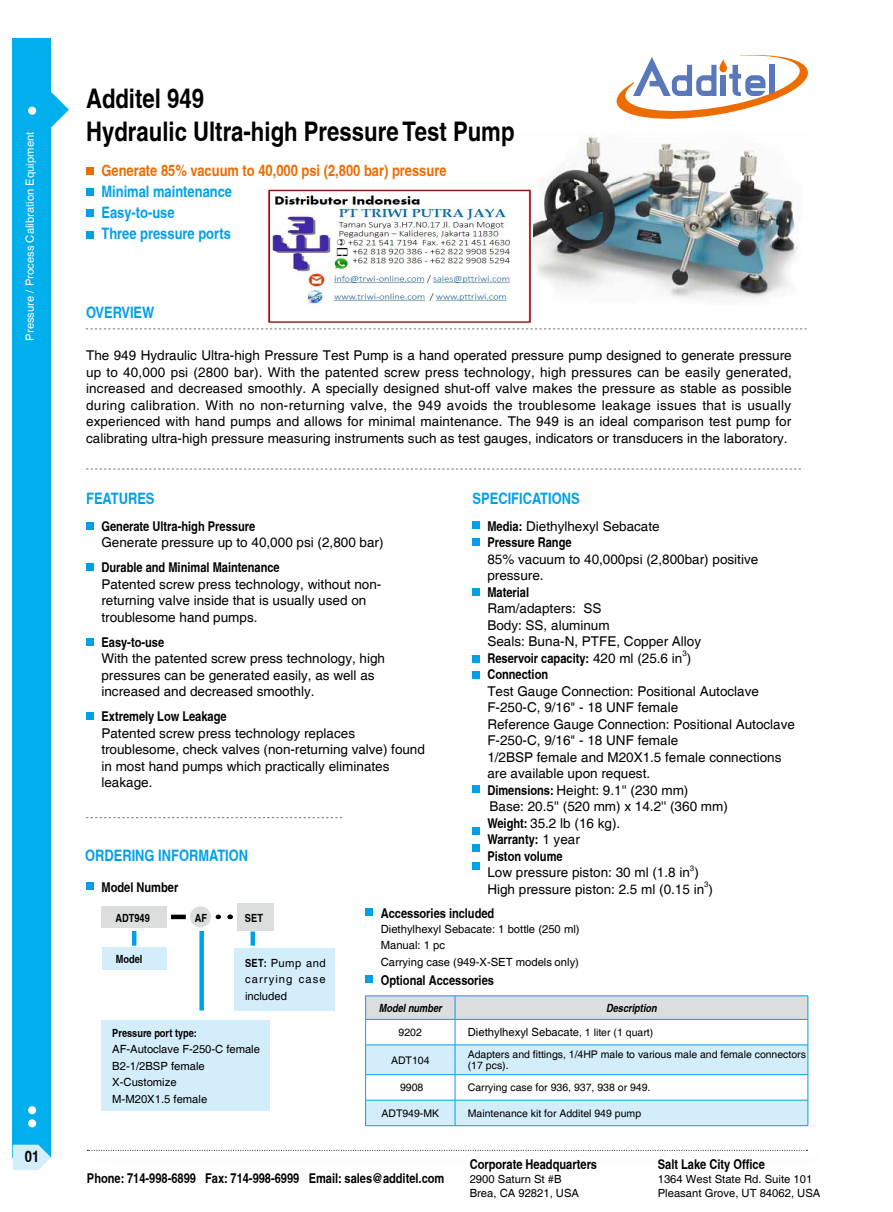
<style>
.page{position:relative;width:893px;height:1212px;background:#fff}
.page>*{position:absolute;margin:0;border:0;box-sizing:border-box;transform-origin:0 0}
.t1{font:700 condensed 27px "Helvetica";color:#000}
.t2{font:700 condensed 15.75px/21px "Helvetica";color:#00a0e9}
.t3{font:700 condensed 15.75px "Helvetica";color:#ed6c00}
.t4{font:700 condensed 15.75px "Helvetica";color:#000}
.t5{font:13.5px/16.5px "Helvetica";color:#000}
.t6{font:700 condensed 13.5px "Helvetica";color:#000}
.t7{font:11.25px/16.5px "Helvetica";color:#000}
.t8{font:11.25px "Helvetica";color:#fff}
.t9{font:700 condensed 11.25px "Helvetica";color:#000}
.t10{font:italic 700 condensed 11.25px "Helvetica";color:#000}
.t11{font:10.5px/10.5px "Helvetica";color:#000}
.t12{font:7.8px "Helvetica";color:#000}
.s1{font-weight:700;font-stretch:condensed}
.s2{font-size:10.5px}
</style>
<div class="page">
<div style="left:13px;top:38px;width:38px;height:1119px;background:#00afec"></div>
<svg style="left:51px;top:92px;width:18px;height:36px"></svg>
<svg style="left:616px;top:55px;width:192px;height:64px"></svg>
<div style="left:28px;top:107px;width:8px;height:8px;background:#fff;border-radius:50%"></div>
<div style="left:28px;top:1119px;width:8px;height:8px;background:#fff;border-radius:50%"></div>
<div style="left:28px;top:1106px;width:8px;height:8px;background:#fff;border-radius:50%"></div>
<svg style="left:13px;top:1145px;width:38px;height:25px"></svg>
<svg style="left:87px;top:1150px;width:720px;height:1px"></svg>
<svg style="left:86px;top:329px;width:721px;height:1px"></svg>
<svg style="left:86px;top:817px;width:256px;height:1px"></svg>
<div style="left:86px;top:522px;width:7px;height:7px;background:#00a0e9"></div>
<div style="left:472px;top:521px;width:8px;height:7px;background:#00a0e9"></div>
<div style="left:86px;top:563px;width:7px;height:8px;background:#00a0e9"></div>
<div style="left:472px;top:538px;width:8px;height:7px;background:#00a0e9"></div>
<div style="left:472px;top:588px;width:8px;height:8px;background:#00a0e9"></div>
<div style="left:86px;top:639px;width:7px;height:7px;background:#00a0e9"></div>
<div style="left:472px;top:671px;width:8px;height:7px;background:#00a0e9"></div>
<div style="left:472px;top:655px;width:8px;height:8px;background:#00a0e9"></div>
<div style="left:86px;top:713px;width:7px;height:7px;background:#00a0e9"></div>
<div style="left:472px;top:785px;width:8px;height:8px;background:#00a0e9"></div>
<div style="left:472px;top:828px;width:8px;height:7px;background:#00a0e9"></div>
<div style="left:472px;top:845px;width:8px;height:7px;background:#00a0e9"></div>
<div style="left:472px;top:862px;width:8px;height:7px;background:#00a0e9"></div>
<div style="left:102px;top:948px;width:64px;height:22px;background:#d3edfb"></div>
<div style="left:102px;top:1020px;width:168px;height:90px;background:#d3edfb"></div>
<div style="left:190px;top:906px;width:21px;height:21px;background:#dcdddd;border-radius:50%"></div>
<div style="left:102px;top:906px;width:65px;height:22px;background:#dcdddd"></div>
<div style="left:86px;top:882px;width:7px;height:7px;background:#00a0e9"></div>
<div style="left:365px;top:909px;width:8px;height:7px;background:#00a0e9"></div>
<hr style="left:132px;top:931px;width:4px;height:15px;background:#00a0e9">
<div style="left:199px;top:931px;width:5px;height:79px;background:#00a0e9"></div>
<hr style="left:171px;top:915px;width:15px;height:4px;background:#000">
<hr style="left:365px;top:995px;width:90px;height:1px;background:#00a0e9">
<hr style="left:455px;top:995px;width:353px;height:1px;background:#00a0e9">
<svg style="left:365px;top:996px;width:444px;height:130px"></svg>
<hr style="left:365px;top:1125px;width:90px;height:1px;background:#00a0e9">
<hr style="left:455px;top:1125px;width:353px;height:1px;background:#00a0e9">
<div style="left:365px;top:975px;width:8px;height:7px;background:#00a0e9"></div>
<svg style="left:86px;top:469px;width:715px;height:1px"></svg>
<div style="left:86px;top:167px;width:7px;height:7px;background:#ed6c00"></div>
<div style="left:86px;top:188px;width:7px;height:7px;background:#00a0e9"></div>
<div style="left:86px;top:210px;width:7px;height:7px;background:#00a0e9"></div>
<div style="left:86px;top:231px;width:7px;height:7px;background:#00a0e9"></div>
<img style="left:533px;top:137px;width:265px;height:162px">
<div style="left:237px;top:903px;width:36px;height:27px;background:#dcdddd"></div>
<svg style="left:218px;top:914px;width:13px;height:5px"></svg>
<hr style="left:251px;top:931px;width:4px;height:15px;background:#00a0e9">
<div style="left:234px;top:948px;width:101px;height:62px;background:#d3edfb"></div>
<img style="left:267px;top:189px;width:265px;height:135px">
<h1 class="t1" style="left:86px;top:82px;width:119px">Additel 949</h1>
<p class="t8" style="left:23px;top:341px;width:210px;rotate:-90deg">Pressure / Process Calibration Equipment</p>
<h1 class="t1" style="left:86px;top:115px;width:430px">Hydraulic Ultra-high Pressure Test Pump</h1>
<p class="t3" style="left:101px;top:161px;width:347px">Generate 85% vacuum to 40,000 psi (2,800 bar) pressure</p>
<p class="t2" style="left:101px;top:181px;width:132px">Minimal maintenance<br>Easy-to-use<br>Three pressure ports</p>
<p class="t2" style="left:86px;top:302px;width:70px">OVERVIEW</p>
<p class="t5" style="left:86px;top:348px;width:707px;text-align:justify">The 949 Hydraulic Ultra-high Pressure Test Pump is a hand operated pressure pump designed to generate pressure up to 40,000 psi (2800 bar). With the patented screw press technology, high pressures can be easily generated, increased and decreased smoothly. A specially designed shut-off valve makes the pressure as stable as possible during calibration. With no non-returning valve, the 949 avoids the troublesome leakage issues that is usually experienced with hand pumps and allows for minimal maintenance. The 949 is an ideal comparison test pump for calibrating ultra-high pressure measuring instruments such as test gauges, indicators or transducers in the laboratory.</p>
<p class="t2" style="left:86px;top:487px;width:70px">FEATURES</p>
<p class="t2" style="left:472px;top:487px;width:109px">SPECIFICATIONS</p>
<p class="t6" style="left:101px;top:518px;width:155px">Generate Ultra-high Pressure</p>
<p class="t5" style="left:101px;top:535px;width:284px">Generate pressure up to 40,000 psi (2,800 bar)</p>
<p class="t6" style="left:101px;top:559px;width:180px">Durable and Minimal Maintenance</p>
<p class="t5" style="left:101px;top:576px;width:281px">Patented screw press technology, without non&shy;returning valve inside that is usually used on troublesome hand pumps.</p>
<p class="t6" style="left:101px;top:634px;width:64px">Easy-to-use</p>
<p class="t5" style="left:101px;top:651px;width:285px">With the patented screw press technology, high pressures can be generated easily, as well as increased and decreased smoothly.</p>
<p class="t6" style="left:101px;top:708px;width:127px">Extremely Low Leakage</p>
<p class="t5" style="left:101px;top:725px;width:325px">Patented screw press technology replaces troublesome, check valves (non-returning valve) found in most hand pumps which practically eliminates leakage.</p>
<p class="t2" style="left:85px;top:845px;width:165px">ORDERING INFORMATION</p>
<p class="t6" style="left:101px;top:878px;width:78px">Model Number</p>
<p class="t5" style="left:487px;top:518px;width:174px"><span class="s1">Media:</span> Diethylhexyl Sebacate<br><span class="s1">Pressure Range</span></p>
<p class="t5" style="left:487px;top:551px;width:272px">85% vacuum to 40,000psi (2,800bar) positive pressure.</p>
<p class="t6" style="left:487px;top:584px;width:43px">Material</p>
<p class="t5" style="left:487px;top:601px;width:215px">Ram/adapters: SS<br>Body: SS, aluminum<br>Seals: Buna-N, PTFE, Copper Alloy<br><span class="s1">Reservoir capacity:</span> 420 ml (25.6 in )</p>
<p class="t12" style="left:682px;top:649px;width:6px">3</p>
<p class="t6" style="left:487px;top:666px;width:62px">Connection</p>
<p class="t5" style="left:487px;top:683px;width:309px">Test Gauge Connection: Positional Autoclave<br>F-250-C, 9/16" - 18 UNF female<br>Reference Gauge Connection: Positional Autoclave<br>F-250-C, 9/16" - 18 UNF female<br>1/2BSP female and M20X1.5 female connections are available upon request.<br><span class="s1">Dimensions:</span> Height: 9.1'' (230 mm)<br>Base: 20.5'' (520 mm) x 14.2'' (360 mm)<br><span class="s1">Weight:</span> 35.2 lb (16 kg).<br><span class="s1">Warranty:</span> 1 year<br><span class="s1">Piston volume</span></p>
<p class="t5" style="left:487px;top:865px;width:213px">Low pressure piston: 30 ml (1.8 in )</p>
<p class="t12" style="left:690px;top:863px;width:6px">3</p>
<p class="t5" style="left:487px;top:881px;width:227px">High pressure piston: 2.5 ml (0.15 in )</p>
<p class="t12" style="left:704px;top:880px;width:6px">3</p>
<p class="t4" style="left:25px;top:1147px;width:16px">01</p>
<p class="t9" style="left:116px;top:911px;width:36px">ADT949</p>
<p class="t9" style="left:195px;top:911px;width:14px">AF</p>
<p class="t9" style="left:116px;top:952px;width:28px">Model</p>
<p class="t9" style="left:245px;top:911px;width:20px">SET</p>
<p class="t7" style="left:245px;top:955px;width:82px;text-align:justify"><span class="s1">SET:</span> Pump and carrying case included</p>
<p class="t9" style="left:112px;top:1026px;width:86px">Pressure port type:</p>
<p class="t7" style="left:112px;top:1041px;width:149px">AF-Autoclave F-250-C female<br>B2-1/2BSP female<br>X-Customize<br>M-M20X1.5 female</p>
<p class="t6" style="left:381px;top:905px;width:115px">Accessories included</p>
<p class="t7" style="left:381px;top:921px;width:200px">Diethylhexyl Sebacate: 1 bottle (250 ml)<br>Manual: 1 pc<br>Carrying case (949-X-SET models only)</p>
<p class="t6" style="left:381px;top:972px;width:115px">Optional Accessories</p>
<p class="t10" style="left:379px;top:1001px;width:64px">Model number</p>
<p class="t10" style="left:606px;top:1001px;width:52px">Description</p>
<p class="t11" style="left:399px;top:1027px;width:25px">9202</p>
<p class="t7" style="left:468px;top:1024px;width:187px">Diethylhexyl Sebacate<span class="s2">, 1 liter (1 quart)</span></p>
<p class="t11" style="left:391px;top:1055px;width:40px">ADT104</p>
<p class="t11" style="left:468px;top:1050px;width:340px">Adapters and fittings, 1/4HP male to various male and female connectors (17 pcs).</p>
<p class="t11" style="left:400px;top:1082px;width:25px">9908</p>
<p class="t11" style="left:468px;top:1082px;width:184px">Carrying case for 936, 937, 938 or 949.</p>
<p class="t11" style="left:381px;top:1108px;width:59px">ADT949-MK</p>
<p class="t11" style="left:468px;top:1108px;width:175px">Maintenance kit for Additel 949 pump</p>
<p class="t6" style="left:87px;top:1170px;width:359px">Phone: 714-998-6899 Fax: 714-998-6999 Email: sales@additel.com</p>
<p class="t6" style="left:470px;top:1156px;width:129px">Corporate Headquarters</p>
<p class="t7" style="left:470px;top:1173px;width:111px;line-height:13.5px">2900 Saturn St #B<br>Brea, CA 92821, USA</p>
<p class="t6" style="left:658px;top:1156px;width:109px">Salt Lake City Office</p>
<p class="t7" style="left:658px;top:1173px;width:164px;line-height:13.5px">1364 West State Rd. Suite 101<br>Pleasant Grove, UT 84062, USA</p>
</div>
